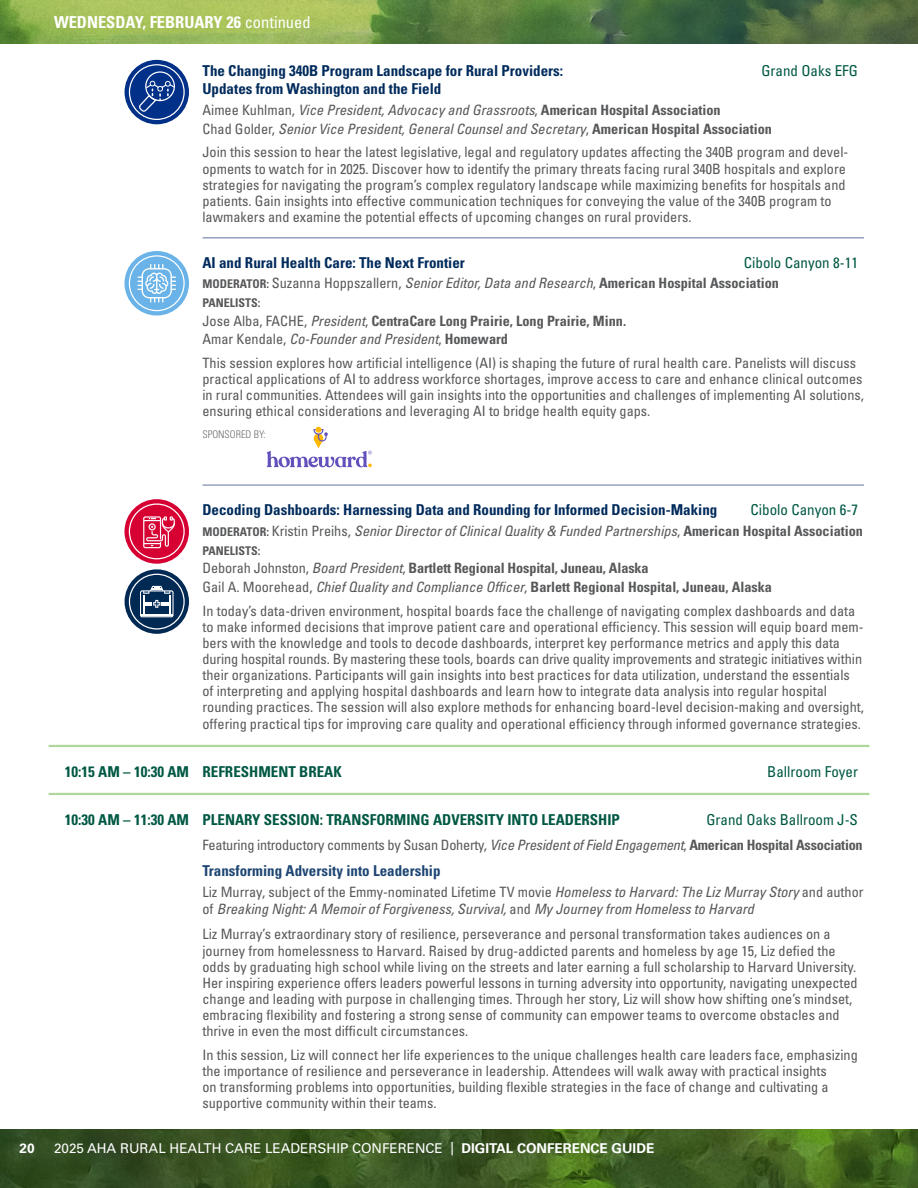
<style>
.page{position:relative;width:918px;height:1188px;background:#fff}
.page>*{position:absolute;margin:0;border:0;box-sizing:border-box;transform-origin:0 0}
.t1{font:700 condensed 16.5px "Univers LT Std";color:#fff}
.Time{font:700 condensed 15px "Univers LT Std";color:#002b5c}
.Time-2{font:700 condensed 15px "Univers LT Std";color:#005844}
.Time-3{font:condensed 15px "Univers LT Std";color:#005844}
.Speaker{font:700 condensed 15px "Univers LT Std";color:#1e4673}
.Time-4{font:condensed 14.25px/16.2px "Univers LT Std";color:#57585a}
.Speaker-2{font:condensed 14.25px/16.2px "Univers LT Std";color:#57585a}
.Time-5{font:italic condensed 14.25px/16.5px "Univers LT Pro";color:#57585a}
.Time-6{font:700 condensed 14.25px "Univers LT Std";color:#57585a}
.t2{font:13.5px "Univers LT Std";color:#fff}
.t3{font:700 13.5px "Univers LT Std";color:#fff}
.Time-7{font:700 condensed 12px "Univers LT Std";color:#57585a}
.t4{font:300 condensed 10.5px "Univers LT Std";color:#6c6d70}
.s1{font-weight:400}
.s2{font-family:"Univers LT Std";font-style:normal}
.s3{font-family:"Univers LT Std";font-weight:700;font-style:normal}
.s4{font-family:"Univers LT Std";font-weight:700;font-style:normal;font-size:12px}
.s5{font-family:"Univers LT Pro";font-weight:400;font-style:italic}
.s6{font-family:"Univers LT Pro";font-style:italic}
.s7{font-weight:700}
</style>
<div class="page">
<img style="left:0;top:1130px;width:918px;height:58px">
<img style="left:0;top:0;width:918px;height:43px">
<hr style="left:202px;top:237px;width:662px;height:2px;background:#96a2bf">
<hr style="left:202px;top:484px;width:662px;height:2px;background:#96a2bf">
<hr style="left:49px;top:745px;width:820px;height:2px;background:#b0d79b">
<hr style="left:49px;top:793px;width:820px;height:2px;background:#b0d79b">
<div style="left:125px;top:60px;width:64px;height:64px;background:#003087;border-radius:32px"></div>
<svg style="left:129px;top:64px;width:56px;height:56px"></svg>
<svg style="left:124px;top:251px;width:65px;height:65px"></svg>
<svg style="left:129px;top:255px;width:56px;height:56px"></svg>
<svg style="left:267px;top:427px;width:105px;height:40px"></svg>
<svg style="left:124px;top:499px;width:65px;height:65px"></svg>
<svg style="left:129px;top:503px;width:56px;height:56px;background:#e04066"></svg>
<svg style="left:125px;top:569px;width:64px;height:65px"></svg>
<svg style="left:129px;top:574px;width:56px;height:56px"></svg>
<p class="t1" style="left:54px;top:12px;width:258px">WEDNESDAY, FEBRUARY 26 <span class="s1">continued</span></p>
<p class="Time" style="left:202px;top:62px;width:362px">The Changing 340B Program Landscape for Rural Providers:</p>
<p class="Time-3" style="left:761px;top:61px;width:98px">Grand Oaks EFG</p>
<p class="Time" style="left:202px;top:80px;width:240px">Updates from Washington and the Field</p>
<p class="Time-5" style="left:202px;top:101px;width:520px"><span class="s2">Aimee Kuhlman,</span> Vice President, Advocacy and Grassroots<span class="s2">,</span> <span class="s3">American Hospital Association</span></p>
<p class="Time-5" style="left:202px;top:120px;width:571px"><span class="s2">Chad Golder,</span> Senior Vice President, General Counsel and Secretary<span class="s2">,</span> <span class="s3">American Hospital Association</span></p>
<p class="Time-4" style="left:202px;top:144px;width:647px">Join this session to hear the latest legislative, legal and regulatory updates affecting the 340B program and devel&shy;opments to watch for in 2025. Discover how to identify the primary threats facing rural 340B hospitals and explore strategies for navigating the program’s complex regulatory landscape while maximizing benefits for hospitals and patients. Gain insights into effective communication techniques for conveying the value of the 340B program to lawmakers and examine the potential effects of upcoming changes on rural providers.</p>
<p class="Time" style="left:202px;top:253px;width:264px">AI and Rural Health Care: The Next Frontier</p>
<p class="Time-3" style="left:744px;top:253px;width:116px">Cibolo Canyon 8-11</p>
<p class="Time-5" style="left:202px;top:275px;width:578px"><span class="s4">MODERATOR:</span> <span class="s2">Suzanna Hoppszallern,</span> Senior Editor, Data and Research<span class="s2">,</span> <span class="s3">American Hospital Association</span></p>
<p class="Time-7" style="left:202px;top:295px;width:60px">PANELISTS:</p>
<p class="Time-6" style="left:202px;top:312px;width:425px"><span class="s1">Jose Alba, FACHE,</span> <span class="s5">President</span><span class="s1">,</span> CentraCare Long Prairie, Long Prairie, Minn.</p>
<p class="Time-5" style="left:202px;top:331px;width:307px"><span class="s2">Amar Kendale,</span> Co-Founder and President<span class="s2">,</span> <span class="s3">Homeward</span></p>
<p class="Time-4" style="left:202px;top:355px;width:663px">This session explores how artificial intelligence (AI) is shaping the future of rural health care. Panelists will discuss practical applications of AI to address workforce shortages, improve access to care and enhance clinical outcomes in rural communities. Attendees will gain insights into the opportunities and challenges of implementing AI solutions, ensuring ethical considerations and leveraging AI to bridge health equity gaps.</p>
<p class="t4" style="left:202px;top:428px;width:65px">SPONSORED BY:</p>
<p class="Time" style="left:202px;top:501px;width:516px">Decoding Dashboards: Harnessing Data and Rounding for Informed Decision-Making</p>
<p class="Time-3" style="left:751px;top:500px;width:109px">Cibolo Canyon 6-7</p>
<p class="Time-5" style="left:202px;top:522px;width:662px"><span class="s4">MODERATOR:</span> <span class="s2">Kristin Preihs,</span> Senior Director of Clinical Quality &amp; Funded Partnerships<span class="s2">,</span> <span class="s3">American Hospital Association</span></p>
<p class="Time-7" style="left:202px;top:543px;width:60px">PANELISTS:</p>
<p class="Time-6" style="left:202px;top:560px;width:448px"><span class="s1">Deborah Johnston,</span> <span class="s5">Board President</span><span class="s1">,</span> Bartlett Regional Hospital, Juneau, Alaska</p>
<p class="Time-6" style="left:202px;top:578px;width:571px"><span class="s1">Gail A. Moorehead,</span> <span class="s5">Chief Quality and Compliance Officer</span><span class="s1">,</span> Barlett Regional Hospital, Juneau, Alaska</p>
<p class="Time-4" style="left:202px;top:602px;width:663px">In today’s data-driven environment, hospital boards face the challenge of navigating complex dashboards and data to make informed decisions that improve patient care and operational efficiency. This session will equip board mem&shy;bers with the knowledge and tools to decode dashboards, interpret key performance metrics and apply this data during hospital rounds. By mastering these tools, boards can drive quality improvements and strategic initiatives within their organizations. Participants will gain insights into best practices for data utilization, understand the essentials of interpreting and applying hospital dashboards and learn how to integrate data analysis into regular hospital rounding practices. The session will also explore methods for enhancing board-level decision-making and oversight, offering practical tips for improving care quality and operational efficiency through informed governance strategies.</p>
<p class="Time-2" style="left:65px;top:762px;width:278px">10:15 AM – 10:30 AM REFRESHMENT BREAK</p>
<p class="Time-3" style="left:767px;top:762px;width:92px">Ballroom Foyer</p>
<p class="Time-2" style="left:65px;top:810px;width:556px">10:30 AM – 11:30 AM PLENARY SESSION: TRANSFORMING ADVERSITY INTO LEADERSHIP</p>
<p class="Time-3" style="left:706px;top:810px;width:153px">Grand Oaks Ballroom J-S</p>
<p class="Time-4" style="left:202px;top:837px;width:662px">Featuring introductory comments by Susan Doherty, <span class="s6">Vice President of Field Engagement</span>, <span class="s7">American Hospital Association</span></p>
<p class="Speaker" style="left:202px;top:862px;width:240px">Transforming Adversity into Leadership</p>
<p class="Time-5" style="left:202px;top:883px;width:663px"><span class="s2">Liz Murray, subject of the Emmy-nominated Lifetime TV movie</span> Homeless to Harvard: The Liz Murray Story <span class="s2">and author of</span> Breaking Night: A Memoir of Forgiveness, Survival, <span class="s2">and</span> My Journey from Homeless to Harvard</p>
<p class="Speaker-2" style="left:202px;top:926px;width:657px">Liz Murray’s extraordinary story of resilience, perseverance and personal transformation takes audiences on a journey from homelessness to Harvard. Raised by drug-addicted parents and homeless by age 15, Liz defied the odds by graduating high school while living on the streets and later earning a full scholarship to Harvard University.<br>Her inspiring experience offers leaders powerful lessons in turning adversity into opportunity, navigating unexpected change and leading with purpose in challenging times. Through her story, Liz will show how shifting one’s mindset, embracing flexibility and fostering a strong sense of community can empower teams to overcome obstacles and thrive in even the most difficult circumstances.</p>
<p class="Speaker-2" style="left:202px;top:1046px;width:657px">In this session, Liz will connect her life experiences to the unique challenges health care leaders face, emphasizing the importance of resilience and perseverance in leadership. Attendees will walk away with practical insights<br>on transforming problems into opportunities, building flexible strategies in the face of change and cultivating a supportive community within their teams.</p>
<p class="t3" style="left:19px;top:1141px;width:17px">20</p>
<p class="t2" style="left:54px;top:1141px;width:602px">2025 AHA RURAL HEALTH CARE LEADERSHIP CONFERENCE | <span class="s7">DIGITAL CONFERENCE GUIDE</span></p>
</div>
